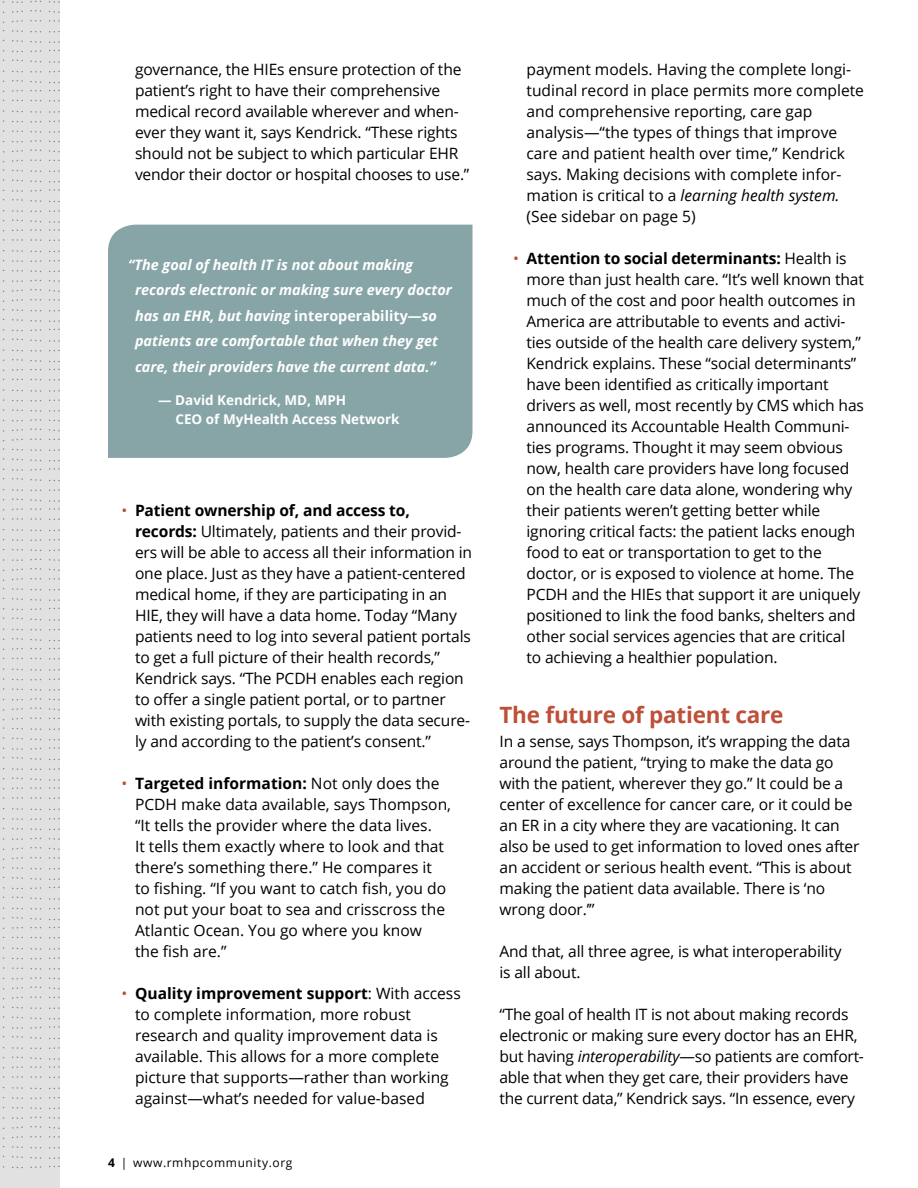
<style>
.page{position:relative;width:918px;height:1188px;background:#fff}
.page>*{position:absolute;margin:0;border:0;box-sizing:border-box;transform-origin:0 0}
.subhead{font:700 22.5px "Open Sans";letter-spacing:-.01em;color:#bd5039}
.BODY{font:15.6px/21px "Open Sans";letter-spacing:-.01em;color:#000}
.pullquote{font:italic 700 14.4px/25.5px "Open Sans";color:#fff}
.quote_source{font:700 13.5px/19.5px "Open Sans";color:#fff}
.BODY-2{font:12px "Open Sans";letter-spacing:.05em;color:#000}
.s1{font-style:normal}
.s2{color:#bd5039}
.s3{font-weight:700}
.s4{font-style:italic}
</style>
<div class="page">
<div style="left:0;top:0;width:60px;height:1174px;background:#e2e1e2"></div>
<div style="left:108px;top:225px;width:364px;height:233px;background:#87a5a7"></div>
<p class="BODY" style="left:135px;top:58px;width:336px">governance, the HIEs ensure protection of the patient’s right to have their comprehensive medical record available wherever and when&shy;ever they want it, says Kendrick. “These rights should not be subject to which particular EHR vendor their doctor or hospital chooses to use.”</p>
<p class="pullquote" style="left:135px;top:251px;width:318px;text-indent:-7px">“The goal of health IT is not about making records electronic or making sure every doctor has an EHR, but having <span class="s1">interoperability</span>—so patients are comfortable that when they get care, their providers have the current data.”</p>
<p class="quote_source" style="left:176px;top:390px;width:226px;text-indent:-17px">— David Kendrick, MD, MPH<br>CEO of MyHealth Access Network</p>
<p class="BODY" style="left:135px;top:499px;width:339px;text-indent:-14px"><span class="s2">•</span> <span class="s3">Patient ownership of, and access to, records:</span> Ultimately, patients and their provid&shy;ers will be able to access all their information in one place. Just as they have a patient-centered medical home, if they are participating in an HIE, they will have a data home. Today “Many patients need to log into several patient portals to get a full picture of their health records,” Kendrick says. “The PCDH enables each region to offer a single patient portal, or to partner with existing portals, to supply the data secure&shy;ly and according to the patient’s consent.”</p>
<p class="BODY" style="left:135px;top:772px;width:318px;text-indent:-14px"><span class="s2">•</span> <span class="s3">Targeted information:</span> Not only does the PCDH make data available, says Thompson, “It tells the provider where the data lives.<br>It tells them exactly where to look and that there’s something there.” He compares it<br>to fishing. “If you want to catch fish, you do not put your boat to sea and crisscross the Atlantic Ocean. You go where you know<br>the fish are.”</p>
<p class="BODY" style="left:135px;top:982px;width:327px;text-indent:-14px"><span class="s2">•</span> <span class="s3">Quality improvement support</span>: With access to complete information, more robust research and quality improvement data is available. This allows for a more complete picture that supports—rather than working against—what’s needed for value-based</p>
<p class="BODY-2" style="left:108px;top:1154px;width:186px"><span class="s3">4</span> | www.rmhpcommunity.org</p>
<p class="BODY" style="left:526px;top:58px;width:339px">payment models. Having the complete longi&shy;tudinal record in place permits more complete and comprehensive reporting, care gap analysis—“the types of things that improve care and patient health over time,” Kendrick says. Making decisions with complete infor&shy;mation is critical to a <span class="s4">learning health system. </span>(See sidebar on page 5)</p>
<p class="BODY" style="left:526px;top:247px;width:339px;text-indent:-14px"><span class="s2">•</span> <span class="s3">Attention to social determinants:</span> Health is more than just health care. “It’s well known that much of the cost and poor health outcomes in America are attributable to events and activi&shy;ties outside of the health care delivery system,” Kendrick explains. These “social determinants” have been identified as critically important drivers as well, most recently by CMS which has announced its Accountable Health Communi&shy;ties programs. Thought it may seem obvious now, health care providers have long focused on the health care data alone, wondering why their patients weren’t getting better while ignoring critical facts: the patient lacks enough food to eat or transportation to get to the doctor, or is exposed to violence at home. The PCDH and the HIEs that support it are uniquely positioned to link the food banks, shelters and other social services agencies that are critical<br>to achieving a healthier population.</p>
<p class="subhead" style="left:500px;top:699px;width:286px">The future of patient care</p>
<p class="BODY" style="left:500px;top:730px;width:362px">In a sense, says Thompson, it’s wrapping the data around the patient, “trying to make the data go with the patient, wherever they go.” It could be a center of excellence for cancer care, or it could be an ER in a city where they are vacationing. It can also be used to get information to loved ones after an accident or serious health event. “This is about making the patient data available. There is ‘no wrong door.’”</p>
<p class="BODY" style="left:500px;top:940px;width:344px">And that, all three agree, is what interoperability is all about.</p>
<p class="BODY" style="left:500px;top:1003px;width:366px">“The goal of health IT is not about making records electronic or making sure every doctor has an EHR, but having <span class="s4">interoperability</span>—so patients are comfort&shy;able that when they get care, their providers have the current data,” Kendrick says. “In essence, every</p>
</div>
